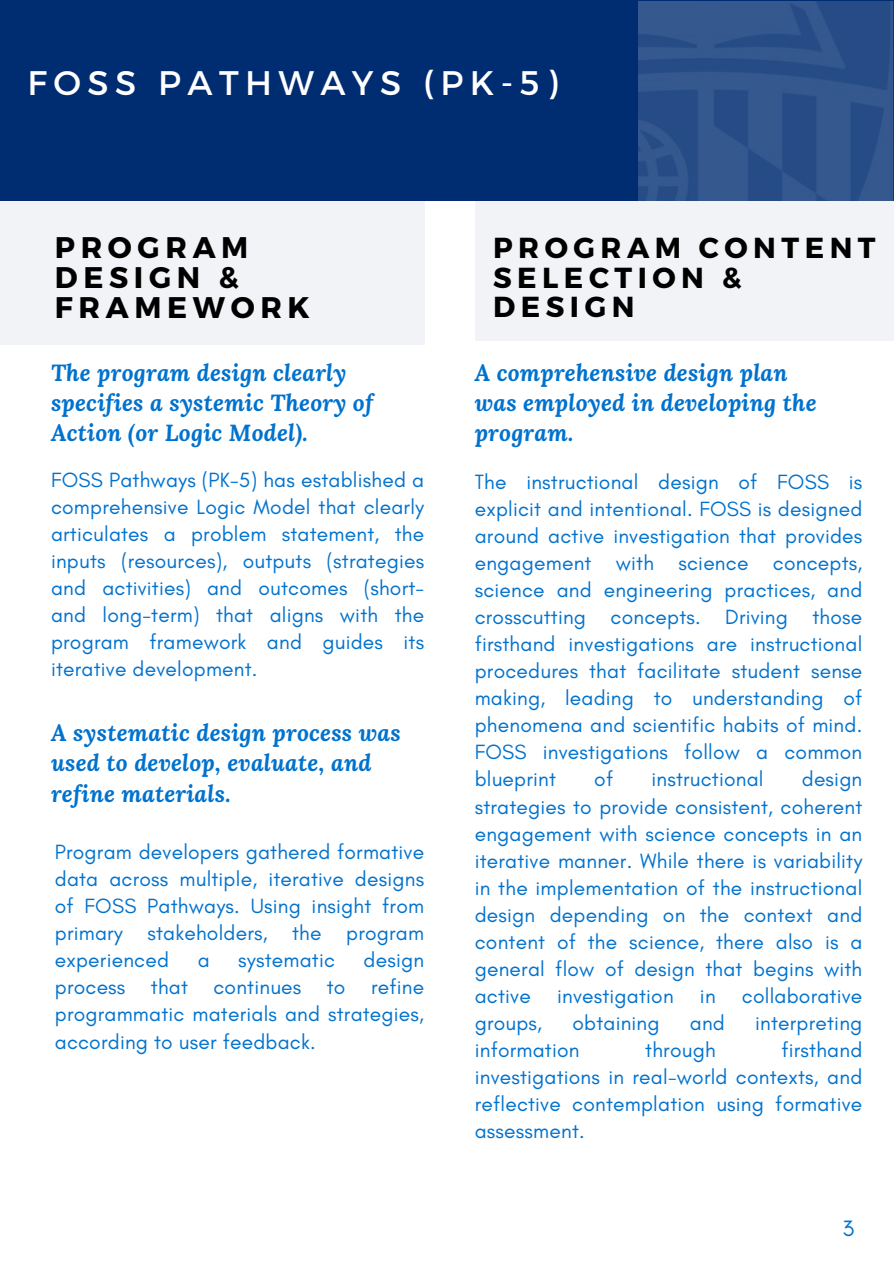
<style>
.page{position:relative;width:894px;height:1264px;background:#fff}
.page>*{position:absolute;margin:0;border:0;box-sizing:border-box;transform-origin:0 0}
.t1{font:34.05px "Montserrat";letter-spacing:.19em;color:#fff}
.t2{font:700 29.85px/30.3px "Montserrat";letter-spacing:.19em;color:#000}
.t3{font:700 28.95px/29.5px "Montserrat";letter-spacing:.19em;color:#000}
.t4{font:italic 700 23.1px/30.3px "Lora";letter-spacing:.01em;color:#0072ce}
.t5{font:22.65px "Glacial Indifference";color:#0072ce}
.t6{font:21px/27px "Glacial Indifference";letter-spacing:.01em;color:#0072ce;text-align:justify}
</style>
<div class="page">
<div style="left:0;top:0;width:893px;height:1263px;background:#002d72"></div>
<img style="left:638px;top:1px;width:255px;height:200px">
<div style="left:0;top:201px;width:893px;height:1062px;background:#fff"></div>
<div style="left:0;top:201px;width:424px;height:144px;background:#f2f3f7"></div>
<div style="left:474px;top:201px;width:419px;height:139px;background:#f2f3f7"></div>
<p class="t1" style="left:27px;top:61px;width:531px">FOSS PATHWAYS (PK-5)</p>
<h1 class="t2" style="left:55px;top:230px;width:256px">PROGRAM<br>DESIGN &amp;<br>FRAMEWORK</h1>
<p class="t4" style="left:51px;top:356px;width:323px">The program design clearly specifies a systemic Theory of<br>Action (or Logic Model).</p>
<h2 class="t6" style="left:51px;top:466px;width:374px">FOSS Pathways (PK-5) has established a comprehensive Logic Model that clearly articulates a problem statement, the inputs (resources), outputs (strategies and activities) and outcomes (short&shy;and long-term) that aligns with the program framework and guides its iterative development.</h2>
<h3 class="t4" style="left:51px;top:716px;width:351px">A systematic design process was used to develop, evaluate, and refine materials.</h3>
<h3 class="t6" style="left:55px;top:838px;width:371px">Program developers gathered formative data across multiple, iterative designs of FOSS Pathways. Using insight from primary stakeholders, the program experienced</h3>
<h3 class="t6" style="left:55px;top:946px;width:371px;text-indent:309px">design process that continues to refine programmatic materials and strategies, according to user feedback.</h3>
<h3 class="t6" style="left:198px;top:946px;width:13px">a</h3>
<h3 class="t6" style="left:238px;top:946px;width:98px">systematic</h3>
<p class="t3" style="left:493px;top:231px;width:384px">PROGRAM CONTENT<br>SELECTION &amp;<br>DESIGN</p>
<h2 class="t4" style="left:474px;top:356px;width:343px">A comprehensive design plan was employed in developing the program.</h2>
<h3 class="t6" style="left:474px;top:468px;width:389px">The instructional design of FOSS is explicit and intentional. FOSS is designed around active investigation that provides engagement with science concepts, science and engineering practices, and crosscutting concepts. Driving those firsthand investigations are instructional procedures that facilitate student sense making, leading to understanding of phenomena and scientific habits of mind.<br>FOSS investigations follow a common blueprint</h3>
<h3 class="t6" style="left:474px;top:765px;width:389px;text-indent:327px">design strategies to provide consistent, coherent engagement with science concepts in an iterative manner. While there is variability in the implementation of the instructional design depending on the context and content of the science, there also is a general flow of design that begins with active</h3>
<h3 class="t6" style="left:594px;top:765px;width:20px">of</h3>
<h3 class="t6" style="left:651px;top:765px;width:114px">instructional</h3>
<h3 class="t6" style="left:557px;top:981px;width:118px">investigation</h3>
<h3 class="t6" style="left:699px;top:981px;width:17px">in</h3>
<h3 class="t6" style="left:741px;top:981px;width:122px">collaborative</h3>
<h3 class="t6" style="left:474px;top:1008px;width:69px">groups,</h3>
<h3 class="t6" style="left:572px;top:1008px;width:89px">obtaining</h3>
<h3 class="t6" style="left:689px;top:1008px;width:37px">and</h3>
<h3 class="t6" style="left:755px;top:1008px;width:109px">interpreting</h3>
<h3 class="t6" style="left:474px;top:1035px;width:106px">information</h3>
<h3 class="t6" style="left:645px;top:1035px;width:72px">through</h3>
<h3 class="t6" style="left:474px;top:1035px;width:389px;text-indent:306px">firsthand investigations in real-world contexts, and reflective contemplation using formative assessment.</h3>
<p class="t5" style="left:842px;top:1214px;width:13px">3</p>
</div>
